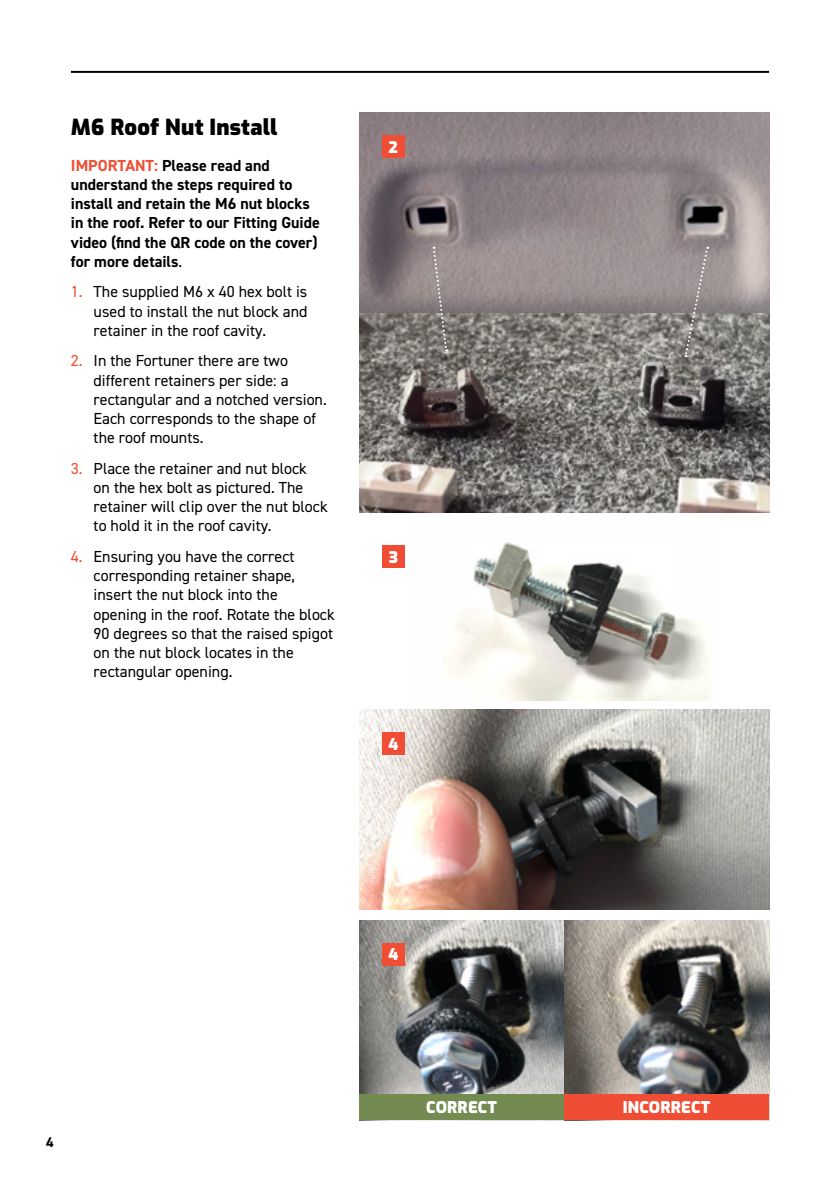
<style>
.page{position:relative;width:840px;height:1191px;background:#fff}
.page>*{position:absolute;margin:0;border:0;box-sizing:border-box;transform-origin:0 0}
.t1{font:900 22px "Exo";letter-spacing:.01em;color:#000}
.t2{font:16px/19.2px "DIN2014";color:#000}
.t3{font:700 16px/19.2px "DIN2014";color:#000}
.t4{font:900 16px "Exo";letter-spacing:.01em;color:#fff}
.t5{font:700 14px "DIN2014";color:#000}
.s1{color:#f04e34}
.s2{font-weight:400}
</style>
<div class="page">
<hr style="left:71px;top:71px;width:697px;height:2px;background:#000">
<img style="left:359px;top:710px;width:409px;height:200px">
<img style="left:359px;top:113px;width:409px;height:399px">
<img style="left:359px;top:920px;width:409px;height:174px">
<img style="left:445px;top:542px;width:266px;height:158px">
<div style="left:382px;top:545px;width:22px;height:23px;background:#f04e34"></div>
<div style="left:382px;top:732px;width:22px;height:23px;background:#f04e34"></div>
<div style="left:382px;top:135px;width:22px;height:23px;background:#f04e34"></div>
<div style="left:382px;top:942px;width:22px;height:23px;background:#f04e34"></div>
<div style="left:359px;top:1094px;width:205px;height:26px;background:#738a51"></div>
<div style="left:564px;top:1094px;width:204px;height:26px;background:#f04e34"></div>
<svg style="left:431px;top:247px;width:17px;height:104px"></svg>
<svg style="left:683px;top:247px;width:25px;height:110px"></svg>
<h1 class="t1" style="left:71px;top:111px;width:208px">M6 Roof Nut Install</h1>
<p class="t3" style="left:71px;top:155px;width:250px"><span class="s1">IMPORTANT:</span> Please read and understand the steps required to install and retain the M6 nut blocks in the roof. Refer to our Fitting Guide video (find the QR code on the cover) for more details<span class="s2">.</span></p>
<p class="t2" style="left:94px;top:282px;width:215px;text-align:justify;text-indent:-23px"><span class="s1">1.</span> The supplied M6 x 40 hex bolt is used to install the nut block and retainer in the roof cavity.</p>
<p class="t2" style="left:94px;top:351px;width:234px;text-indent:-23px"><span class="s1">2.</span> In the Fortuner there are two different retainers per side: a rectangular and a notched version.<br>Each corresponds to the shape of the roof mounts.</p>
<p class="t2" style="left:94px;top:458px;width:235px;text-indent:-23px"><span class="s1">3.</span> Place the retainer and nut block<br>on the hex bolt as pictured. The retainer will clip over the nut block to hold it in the roof cavity.</p>
<p class="t2" style="left:94px;top:546px;width:242px;text-indent:-23px"><span class="s1">4.</span> Ensuring you have the correct corresponding retainer shape, insert the nut block into the opening in the roof. Rotate the block<br>90 degrees so that the raised spigot on the nut block locates in the rectangular opening.</p>
<p class="t4" style="left:388px;top:545px;width:11px">3</p>
<p class="t4" style="left:388px;top:135px;width:11px">2</p>
<p class="t4" style="left:388px;top:732px;width:12px">4</p>
<p class="t5" style="left:46px;top:1132px;width:9px">4</p>
<p class="t4" style="left:388px;top:942px;width:12px">4</p>
<p class="t4" style="left:426px;top:1095px;width:72px">CORRECT</p>
<p class="t4" style="left:622px;top:1095px;width:89px">INCORRECT</p>
</div>
